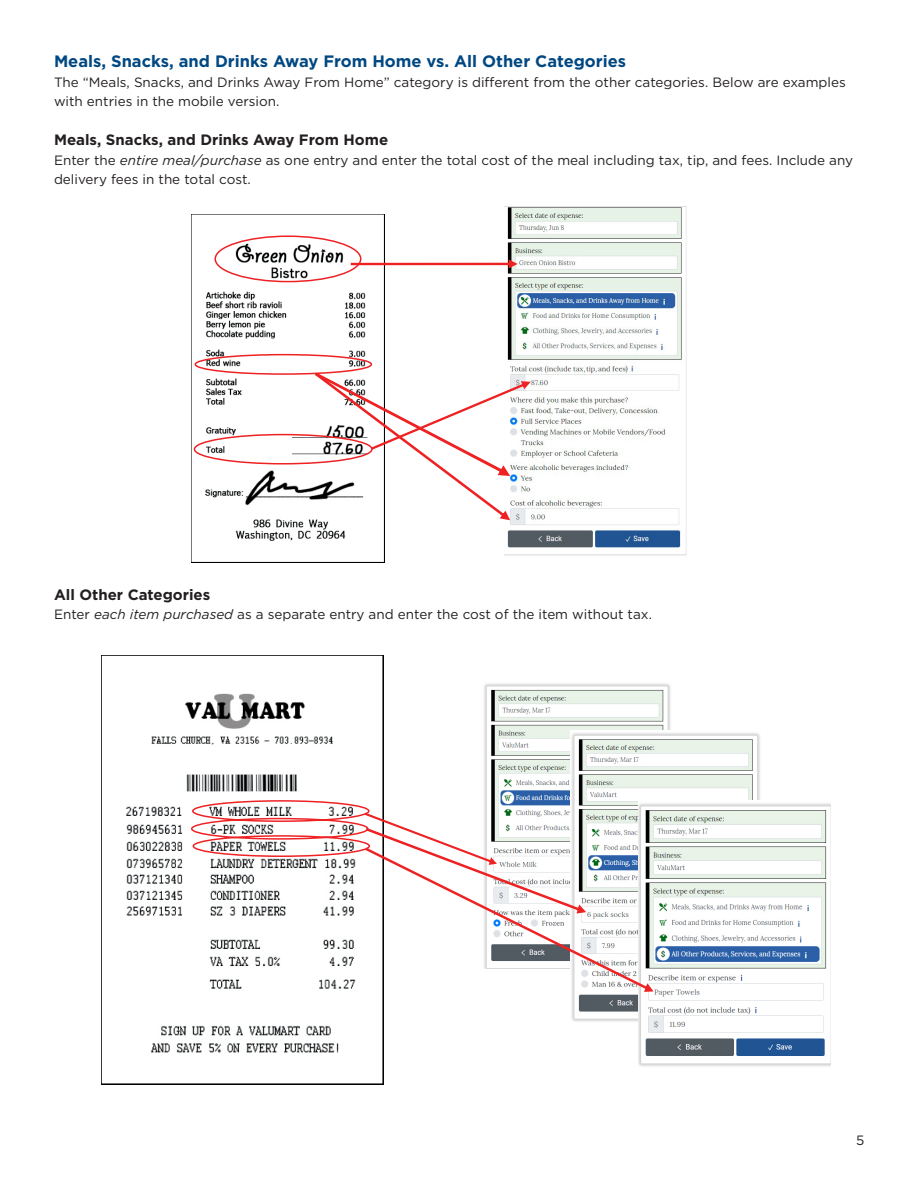
<style>
.page{position:relative;width:918px;height:1188px;background:#fff}
.page>*{position:absolute;margin:0;border:0;box-sizing:border-box;transform-origin:0 0}
.t1{font:700 16.5px "Gotham";color:#014882}
.t2{font:700 15px "Gotham";color:#231f20}
.t3{font:13.5px/19.5px "Gotham";color:#231f20}
.s1{font-style:italic}
</style>
<div class="page">
<img style="left:484px;top:683px;width:187px;height:116px">
<img style="left:571px;top:731px;width:189px;height:291px">
<img style="left:638px;top:801px;width:192px;height:266px">
<img style="left:102px;top:656px;width:281px;height:429px">
<svg style="left:190px;top:799px;width:464px;height:193px"></svg>
<img style="left:504px;top:206px;width:183px;height:350px">
<img style="left:191px;top:215px;width:194px;height:347px">
<div style="left:214px;top:235px;width:147px;height:47px;border:2px solid #ee2123;border-radius:50%"></div>
<div style="left:194px;top:434px;width:179px;height:31px;border:2px solid #ee2123;border-radius:50%"></div>
<div style="left:195px;top:354px;width:177px;height:21px;border:2px solid #ee2123;border-radius:50%"></div>
<svg style="left:351px;top:259px;width:167px;height:9px"></svg>
<svg style="left:315px;top:373px;width:216px;height:147px"></svg>
<p class="t1" style="left:54px;top:50px;width:574px">Meals, Snacks, and Drinks Away From Home vs. All Other Categories</p>
<p class="t3" style="left:54px;top:72px;width:793px">The “Meals, Snacks, and Drinks Away From Home” category is different from the other categories. Below are examples with entries in the mobile version.</p>
<p class="t2" style="left:54px;top:130px;width:336px">Meals, Snacks, and Drinks Away From Home</p>
<p class="t3" style="left:54px;top:150px;width:801px">Enter the <span class="s1">entire meal/purchase</span> as one entry and enter the total cost of the meal including tax, tip, and fees. Include any delivery fees in the total cost.</p>
<p class="t2" style="left:54px;top:585px;width:158px">All Other Categories</p>
<p class="t3" style="left:54px;top:605px;width:599px">Enter <span class="s1">each item purchased</span> as a separate entry and enter the cost of the item without tax.</p>
<p class="t3" style="left:856px;top:1130px;width:10px">5</p>
</div>
